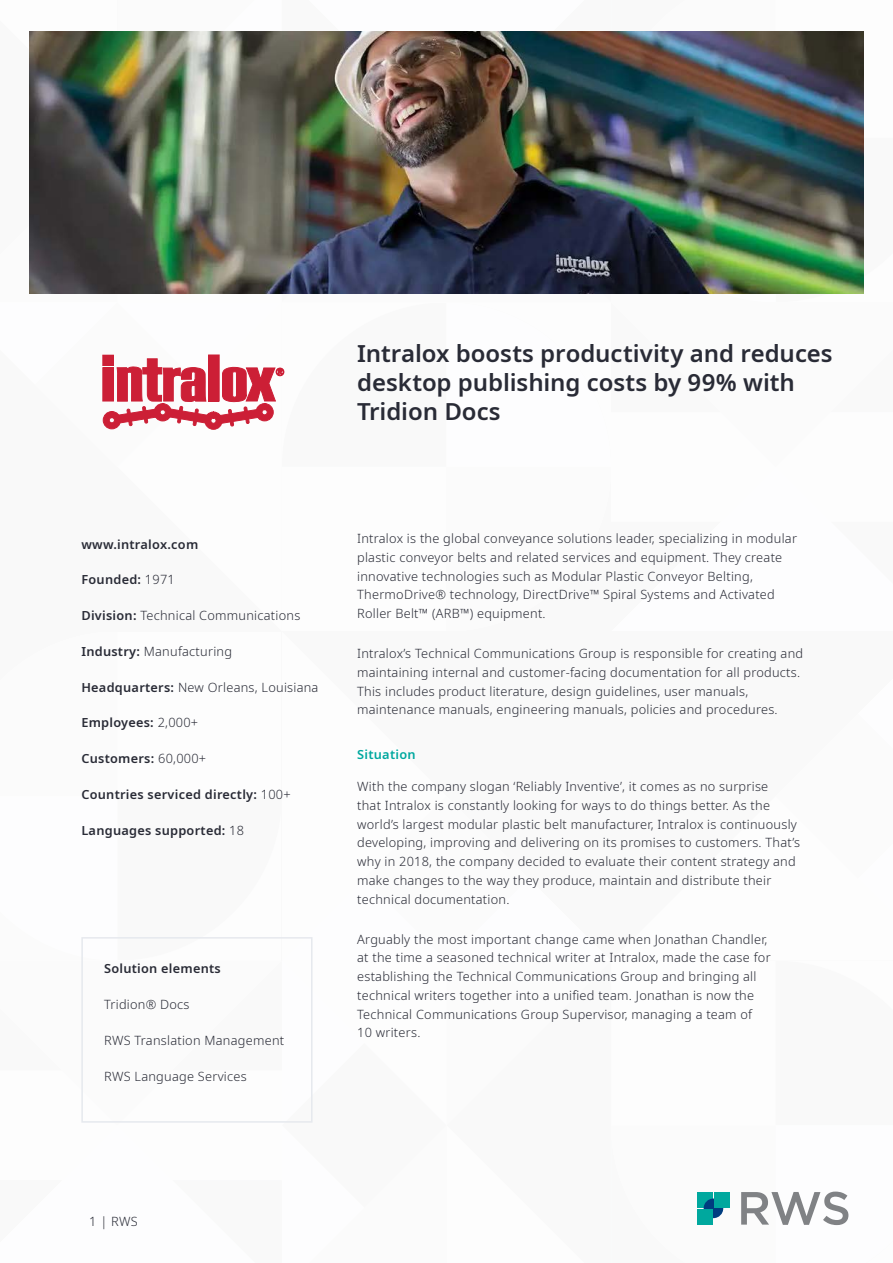
<style>
.page{position:relative;width:893px;height:1263px;background:#fff}
.page>*{position:absolute;margin:0;border:0;box-sizing:border-box;transform-origin:0 0}
.t1{font:600 24px/28.8px "Noto Sans";letter-spacing:-.005em;color:#292b36}
.t2{font:300 12.75px/18.8px "Noto Sans";letter-spacing:.02em;color:#292b36}
.t3{font:600 12.75px "Noto Sans";letter-spacing:.02em;color:#292b36}
.t4{font:600 12.75px "Noto Sans";letter-spacing:.02em;color:#00a89f}
.s1{font-weight:300}
.s2{font-weight:600}
</style>
<div class="page">
<img style="left:29px;top:31px;width:835px;height:1195px">
<h1 class="t1" style="left:357px;top:339px;width:477px">Intralox boosts productivity and reduces desktop publishing costs by 99% with<br>Tridion Docs</h1>
<p class="t3" style="left:81px;top:535px;width:118px">www.intralox.com</p>
<p class="t3" style="left:81px;top:571px;width:95px">Founded: <span class="s1">1971</span></p>
<p class="t2" style="left:81px;top:606px;width:220px"><span class="s2">Division:</span> Technical Communications</p>
<p class="t2" style="left:81px;top:642px;width:152px"><span class="s2">Industry:</span> Manufacturing</p>
<p class="t2" style="left:81px;top:678px;width:239px"><span class="s2">Headquarters:</span> New Orleans, Louisiana</p>
<p class="t3" style="left:81px;top:714px;width:118px">Employees: <span class="s1">2,000+</span></p>
<p class="t3" style="left:81px;top:749px;width:126px">Customers: <span class="s1">60,000+</span></p>
<p class="t3" style="left:81px;top:785px;width:211px">Countries serviced directly: <span class="s1">100+</span></p>
<p class="t3" style="left:81px;top:821px;width:164px">Languages supported: <span class="s1">18</span></p>
<p class="t3" style="left:104px;top:960px;width:118px">Solution elements</p>
<p class="t2" style="left:104px;top:995px;width:87px">Tridion® Docs</p>
<p class="t2" style="left:104px;top:1031px;width:182px">RWS Translation Management</p>
<p class="t2" style="left:104px;top:1067px;width:144px">RWS Language Services</p>
<p class="t2" style="left:357px;top:529px;width:441px">Intralox is the global conveyance solutions leader, specializing in modular plastic conveyor belts and related services and equipment. They create innovative technologies such as Modular Plastic Conveyor Belting, ThermoDrive® technology, DirectDrive™ Spiral Systems and Activated Roller Belt™ (ARB™) equipment.</p>
<p class="t2" style="left:357px;top:644px;width:447px">Intralox’s Technical Communications Group is responsible for creating and maintaining internal and customer-facing documentation for all products.<br>This includes product literature, design guidelines, user manuals, maintenance manuals, engineering manuals, policies and procedures.</p>
<p class="t4" style="left:357px;top:746px;width:60px">Situation</p>
<p class="t2" style="left:357px;top:777px;width:444px">With the company slogan ‘Reliably Inventive’, it comes as no surprise<br>that Intralox is constantly looking for ways to do things better. As the world’s largest modular plastic belt manufacturer, Intralox is continuously developing, improving and delivering on its promises to customers. That’s why in 2018, the company decided to evaluate their content strategy and make changes to the way they produce, maintain and distribute their technical documentation.</p>
<p class="t2" style="left:357px;top:930px;width:415px">Arguably the most important change came when Jonathan Chandler, at the time a seasoned technical writer at Intralox, made the case for establishing the Technical Communications Group and bringing all technical writers together into a unified team. Jonathan is now the Technical Communications Group Supervisor, managing a team of<br>10 writers.</p>
<p class="t2" style="left:89px;top:1212px;width:50px">1 | RWS</p>
</div>
